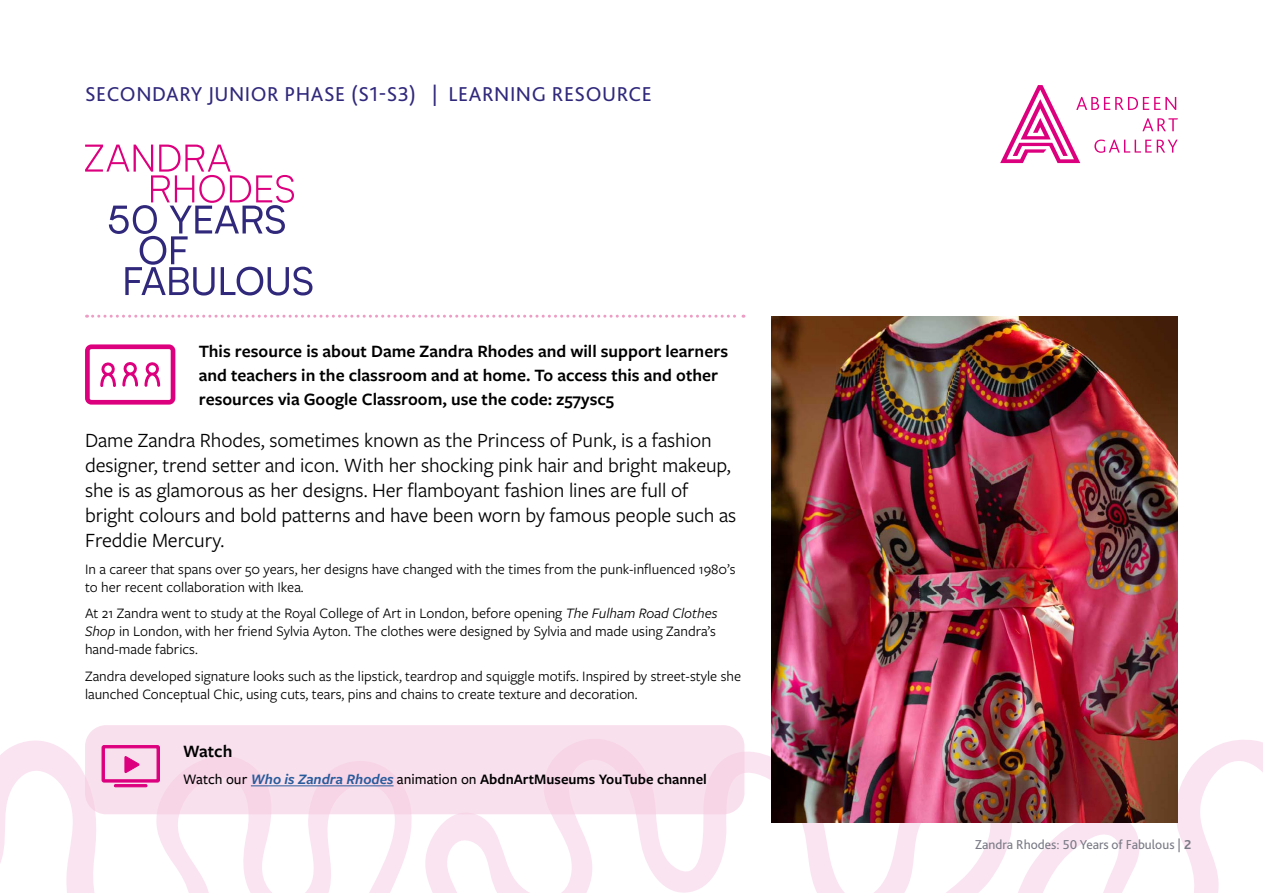
<style>
.page{position:relative;width:1263px;height:893px;background:#fff}
.page>*{position:absolute;margin:0;border:0;box-sizing:border-box;transform-origin:0 0}
._6__large_body{font:21px/25.2px "Freight Sans Pro";letter-spacing:-.005em;color:#000}
.t1{font:21px "Bliss Pro";letter-spacing:.025em;color:#30287b}
._4__small_sub_title{font:600 18px/24px "Freight Sans Pro";color:#000}
._3__body{font:600 18px "Freight Sans Pro";letter-spacing:-.005em;color:#000}
._3__body-2{font:15px/18px "Freight Sans Pro";color:#000}
._3__body-3{font:600 15px "Freight Sans Pro";color:#000}
.t2{font:13.5px "Bliss Pro";color:#797a85}
.s1{font-style:italic}
.s2{font-weight:500}
.s3{font-style:italic;color:#275b9b}
.s4{font-weight:700}
</style>
<div class="page">
<svg style="left:0;top:733px;width:1263px;height:160px"></svg>
<svg style="left:1000px;top:85px;width:178px;height:78px"></svg>
<svg style="left:85px;top:344px;width:90px;height:61px"></svg>
<svg style="left:87px;top:315px;width:657px;height:3px"></svg>
<img style="left:772px;top:316px;width:406px;height:507px">
<svg style="left:85px;top:145px;width:227px;height:151px"></svg>
<div style="left:85px;top:725px;width:659px;height:89px;background:#f9e0ed;border-radius:21px"></div>
<hr style="left:251px;top:786px;width:143px;height:1px;background:#275b9b">
<div style="left:114px;top:784px;width:33px;height:3px;border:1px solid #dd007e"></div>
<svg style="left:101px;top:745px;width:59px;height:38px"></svg>
<p class="t1" style="left:85px;top:81px;width:568px">SECONDARY JUNIOR PHASE (S1-S3) | LEARNING RESOURCE</p>
<p class="_4__small_sub_title" style="left:199px;top:338px;width:531px">This resource is about Dame Zandra Rhodes and will support learners and teachers in the classroom and at home. To access this and other resources via Google Classroom, use the code: z57ysc5</p>
<p class="_6__large_body" style="left:85px;top:426px;width:653px">Dame Zandra Rhodes, sometimes known as the Princess of Punk, is a fashion designer, trend setter and icon. With her shocking pink hair and bright makeup, she is as glamorous as her designs. Her flamboyant fashion lines are full of bright colours and bold patterns and have been worn by famous people such as Freddie Mercury.</p>
<p class="_3__body-2" style="left:85px;top:559px;width:652px">In a career that spans over 50 years, her designs have changed with the times from the punk-influenced 1980’s to her recent collaboration with Ikea.</p>
<p class="_3__body-2" style="left:85px;top:604px;width:634px;text-align:justify">At 21 Zandra went to study at the Royal College of Art in London, before opening <span class="s1">The Fulham Road Clothes Shop</span> in London, with her friend Sylvia Ayton. The clothes were designed by Sylvia and made using Zandra’s hand-made fabrics.</p>
<p class="_3__body-2" style="left:85px;top:666px;width:658px">Zandra developed signature looks such as the lipstick, teardrop and squiggle motifs. Inspired by street-style she launched Conceptual Chic, using cuts, tears, pins and chains to create texture and decoration.</p>
<p class="_3__body" style="left:183px;top:739px;width:51px">Watch</p>
<p class="_3__body-3" style="left:183px;top:769px;width:525px"><span class="s2">Watch our</span> <span class="s3">Who is Zandra Rhodes</span> <span class="s2">animation on</span> AbdnArtMuseums YouTube channel</p>
<p class="t2" style="left:975px;top:836px;width:218px">Zandra Rhodes: 50 Years of Fabulous | <span class="s4">2</span></p>
</div>
